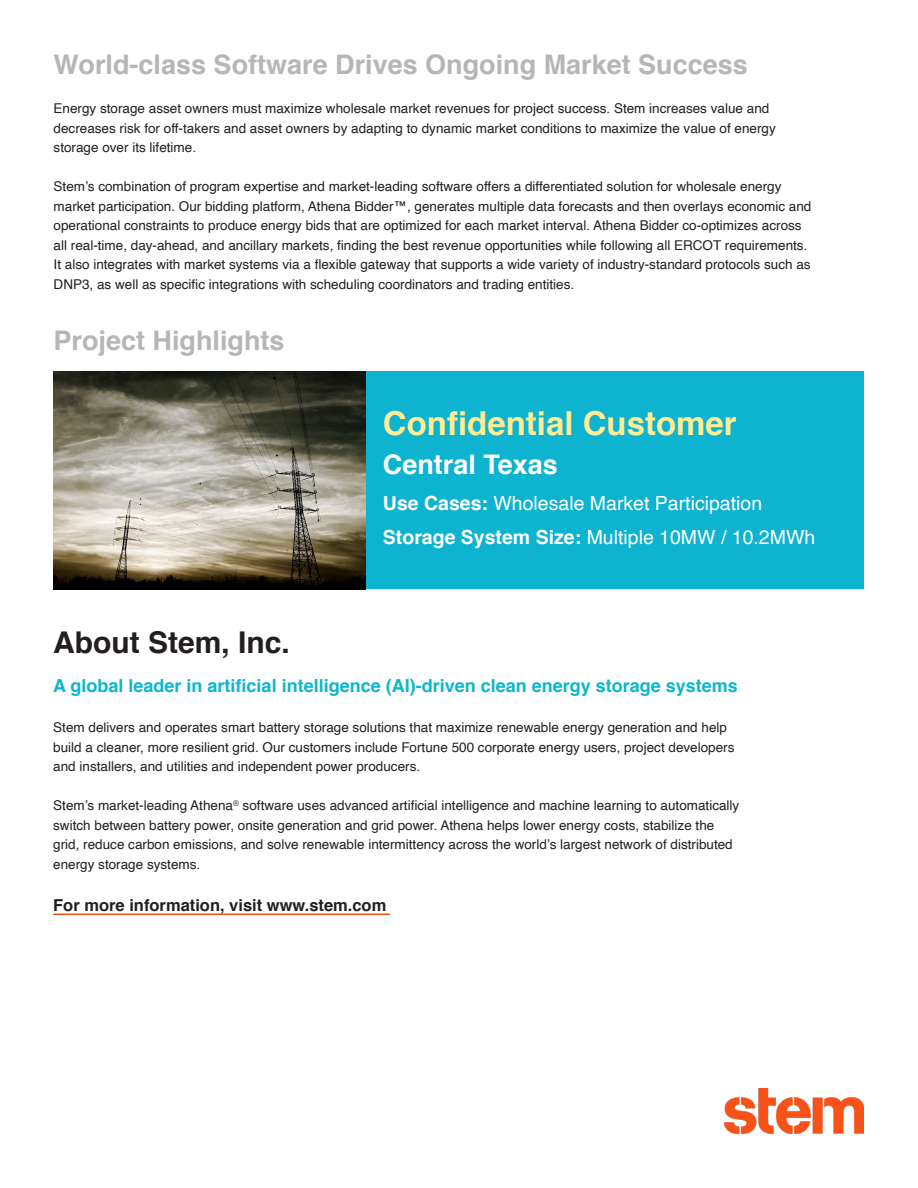
<style>
.page{position:relative;width:918px;height:1188px;background:#fff}
.page>*{position:absolute;margin:0;border:0;box-sizing:border-box;transform-origin:0 0}
.t1{font:700 33px "Helvetica";color:#ffec94}
.t2{font:700 30px "Helvetica";color:#231f20}
.t3{font:700 27px "Helvetica";color:#b6b6b7}
.t4{font:700 27px "Helvetica";color:#fff}
.t5{font:19.5px/34.5px "Helvetica";color:#fff}
.t6{font:700 18px "Helvetica";color:#0db6cf}
.t7{font:700 16.5px "Helvetica";color:#231f20}
.t8{font:13.5px/19.5px "Helvetica";color:#231f20}
.s1{font-weight:700}
.s2{font-family:"Arial";font-weight:700}
</style>
<div class="page">
<img style="left:724px;top:1089px;width:140px;height:45px">
<hr style="left:53px;top:913px;width:337px;height:2px;background:#f85219">
<div style="left:361px;top:372px;width:503px;height:217px;background:#0db3cf"></div>
<img style="left:54px;top:372px;width:312px;height:217px">
<p class="t3" style="left:54px;top:43px;width:696px">World-class Software Drives Ongoing Market Success</p>
<p class="t8" style="left:54px;top:99px;width:724px">Energy storage asset owners must maximize wholesale market revenues for project success. Stem increases value and decreases risk for off-takers and asset owners by adapting to dynamic market conditions to maximize the value of energy storage over its lifetime.</p>
<p class="t8" style="left:54px;top:177px;width:759px">Stem’s combination of program expertise and market-leading software offers a differentiated solution for wholesale energy market participation. Our bidding platform, Athena Bidder™, generates multiple data forecasts and then overlays economic and operational constraints to produce energy bids that are optimized for each market interval. Athena Bidder co-optimizes across all real-time, day-ahead, and ancillary markets, finding the best revenue opportunities while following all ERCOT requirements.<br>It also integrates with market systems via a flexible gateway that supports a wide variety of industry-standard protocols such as DNP3, as well as specific integrations with scheduling coordinators and trading entities.</p>
<p class="t3" style="left:54px;top:318px;width:233px">Project Highlights</p>
<p class="t1" style="left:383px;top:397px;width:355px">Confidential Customer</p>
<p class="t4" style="left:383px;top:443px;width:177px">Central Texas</p>
<p class="t5" style="left:383px;top:486px;width:434px"><span class="s1">Use Cases:</span> Wholesale Market Participation<br><span class="s1">Storage</span> <span class="s2">S</span><span class="s1">ystem Size:</span> Multiple 10MW / 10.2MWh</p>
<p class="t2" style="left:53px;top:618px;width:238px">About Stem, Inc.</p>
<p class="t6" style="left:53px;top:671px;width:686px">A global leader in artificial intelligence (AI)-driven clean energy storage systems</p>
<p class="t8" style="left:53px;top:718px;width:683px">Stem delivers and operates smart battery storage solutions that maximize renewable energy generation and help build a cleaner, more resilient grid. Our customers include Fortune 500 corporate energy users, project developers and installers, and utilities and independent power producers.</p>
<p class="t8" style="left:53px;top:796px;width:688px">Stem’s market-leading Athena<sup>®</sup> software uses advanced artificial intelligence and machine learning to automatically switch between battery power, onsite generation and grid power. Athena helps lower energy costs, stabilize the grid, reduce carbon emissions, and solve renewable intermittency across the world’s largest network of distributed energy storage systems.</p>
<p class="t7" style="left:53px;top:892px;width:335px">For more information, visit www.stem.com</p>
</div>
